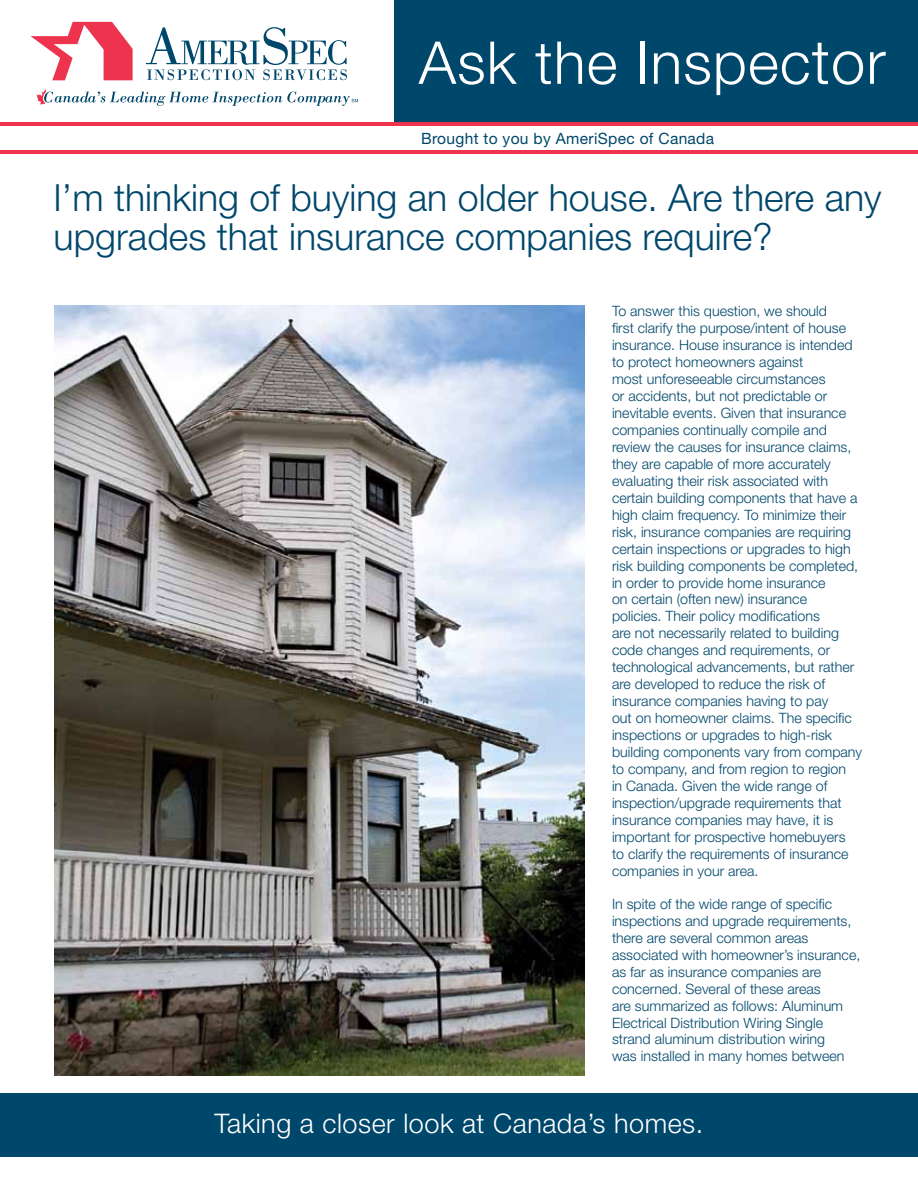
<style>
.page{position:relative;width:918px;height:1188px;background:#fff}
.page>*{position:absolute;margin:0;border:0;box-sizing:border-box;transform-origin:0 0}
.t1{font:300 59.1px "Helvetica Neue";letter-spacing:.02em;color:#fff}
.t2{font:300 37.5px/39px "Helvetica Neue";color:#00476c}
.t3{font:300 27px "Helvetica Neue";letter-spacing:.02em;color:#fff}
.t4{font:15.6px "Helvetica Neue";letter-spacing:.02em;color:#00476c}
.t5{font:300 14.25px/17px "Helvetica Neue";color:#00476c}
.s1{font-size:61.2px}
</style>
<div class="page">
<div style="left:394px;top:0;width:524px;height:124px;background:#00476c"></div>
<svg style="left:31px;top:22px;width:102px;height:58px"></svg>
<svg style="left:146px;top:27px;width:201px;height:53px"></svg>
<svg style="left:36px;top:88px;width:322px;height:18px"></svg>
<hr style="left:0;top:123px;width:918px;height:3px;background:#ee334f">
<hr style="left:0;top:150px;width:918px;height:3px;background:#ee334f">
<div style="left:0;top:1093px;width:918px;height:63px;background:#00476c"></div>
<img style="left:54px;top:305px;width:531px;height:771px">
<h1 class="t1" style="left:419px;top:27px;width:468px">Ask the Inspec<span class="s1">tor</span></h1>
<p class="t4" style="left:421px;top:129px;width:295px">Brought to you by AmeriSpec of Canada</p>
<h2 class="t2" style="left:54px;top:177px;width:830px">I’m thinking of buying an older house. Are there any upgrades that insurance companies require?</h2>
<p class="t5" style="left:612px;top:303px;width:252px">To answer this question, we should<br>first clarify the purpose/intent of house insurance. House insurance is intended to protect homeowners against<br>most unforeseeable circumstances<br>or accidents, but not predictable or inevitable events. Given that insurance companies continually compile and review the causes for insurance claims, they are capable of more accurately evaluating their risk associated with certain building components that have a high claim frequency. To minimize their risk, insurance companies are requiring certain inspections or upgrades to high risk building components be completed, in order to provide home insurance<br>on certain (often new) insurance<br>policies. Their policy modifications<br>are not necessarily related to building code changes and requirements, or technological advancements, but rather are developed to reduce the risk of insurance companies having to pay<br>out on homeowner claims. The specific inspections or upgrades to high-risk building components vary from company to company, and from region to region<br>in Canada. Given the wide range of inspection/upgrade requirements that insurance companies may have, it is important for prospective homebuyers<br>to clarify the requirements of insurance companies in your area.</p>
<p class="t5" style="left:612px;top:896px;width:250px">In spite of the wide range of specific inspections and upgrade requirements, there are several common areas associated with homeowner’s insurance, as far as insurance companies are concerned. Several of these areas<br>are summarized as follows: Aluminum Electrical Distribution Wiring Single strand aluminum distribution wiring<br>was installed in many homes between</p>
<h3 class="t3" style="left:215px;top:1107px;width:490px">Taking a closer look at Canada’s homes.</h3>
</div>
